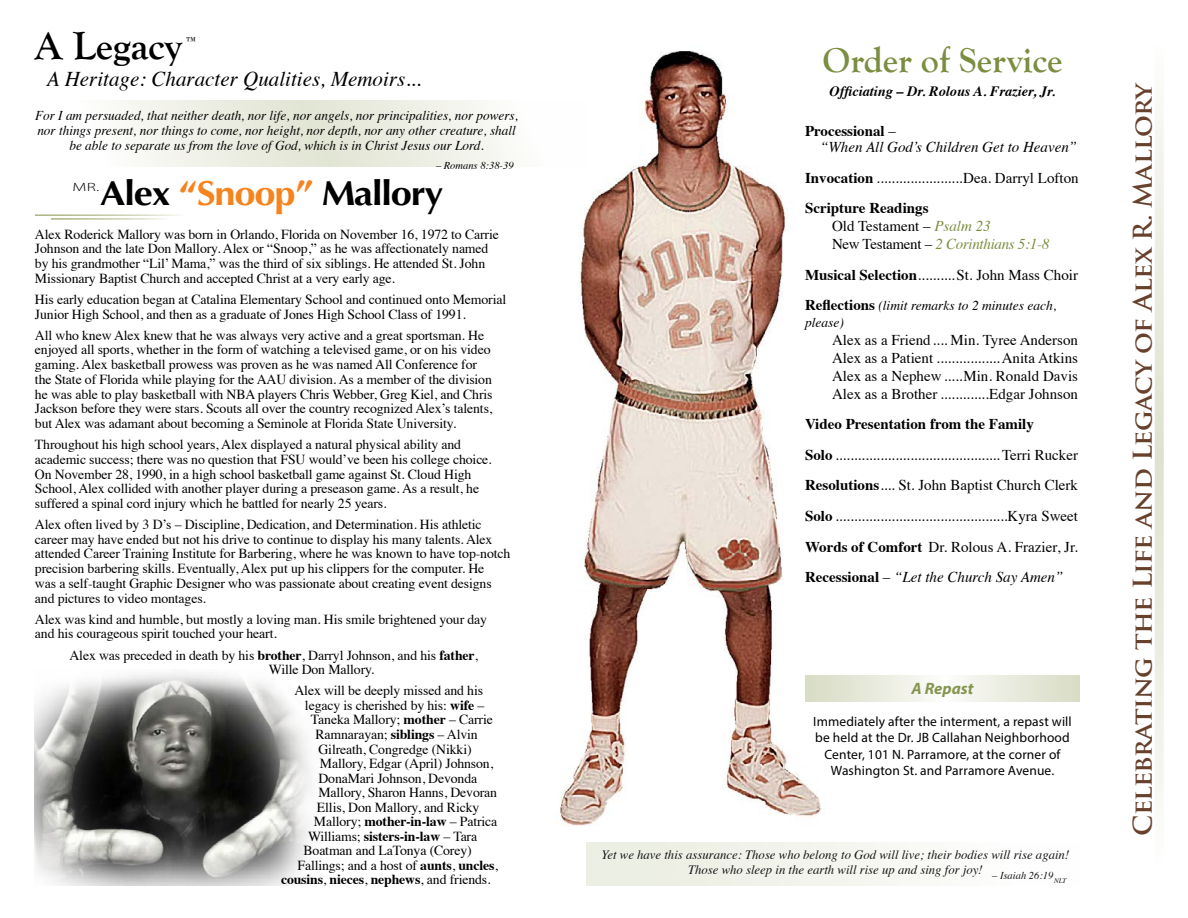
<style>
.page{position:relative;width:1188px;height:918px;background:#fff}
.page>*{position:absolute;margin:0;border:0;box-sizing:border-box;transform-origin:0 0}
.t1{font:700 40.5px "Goudy Old Style T";color:#000}
.t2{font:700 36px "Goudy Old Style T";color:#7b8d40}
.t3{font:700 34.5px "Optima";letter-spacing:-.03em;color:#000;scale:1.1 1}
.t4{font:700 25.2px "Trajan Pro";letter-spacing:-.02em;color:#68412c;scale:1.05 1}
.t5{font:italic 21px "Times";color:#000}
.t6{font:italic 700 16.5px "Myriad Pro";color:#7b8d40}
.t7{font:15px/30.6px "Times";color:#000}
.t8{font:italic 15px/16.5px "Times";color:#000}
.t9{font:italic 700 14.25px "Times";color:#000}
.t10{font:13.8px/14.7px "Times";letter-spacing:-.01em;color:#000}
.t11{font:700 13.8px "Times";letter-spacing:-.01em;color:#000}
.t12{font:italic 13.5px/15px "Times";color:#000;text-align:center}
.t13{font:13.5px/16.2px "Myriad Pro";letter-spacing:.01em;color:#000;text-align:center}
.t14{font:italic 12.75px/15px "Times";color:#000;text-align:center}
.t15{font:300 12px "Myriad Pro";color:#000;scale:1.5 1}
.t16{font:12px "Times";color:#000}
.t17{font:italic 10.5px "Times";color:#000}
.s1{color:#f5841f}
.s2{font-weight:700}
.s3{font-weight:400}
.s4{font-weight:700;font-style:normal}
.s5{font-style:normal}
.s6{font-style:italic;color:#7b8d40}
.s7{font-weight:700;font-style:normal;font-size:15px}
.s8{font-style:italic}
</style>
<div class="page">
<img style="left:471px;top:51px;width:350px;height:835px">
<svg style="left:117px;top:100px;width:470px;height:66px"></svg>
<svg style="left:805px;top:675px;width:275px;height:27px"></svg>
<svg style="left:1155px;top:104px;width:9px;height:700px;background:#ebece1"></svg>
<img style="left:35px;top:673px;width:276px;height:213px">
<div style="left:587px;top:842px;width:493px;height:44px;background:linear-gradient(to right,#eaede0,#fff)"></div>
<h1 class="t1" style="left:35px;top:23px;width:149px">A Legacy</h1>
<p class="t16" style="left:186px;top:30px;width:13px">™</p>
<h3 class="t5" style="left:47px;top:60px;width:376px">A Heritage: Character Qualities, Memoirs...</h3>
<p class="t12" style="left:35px;top:107px;width:484px">For I am persuaded, that neither death, nor life, nor angels, nor principalities, nor powers, nor things present, nor things to come, nor height, nor depth, nor any other creature, shall be able to separate us from the love of God, which is in Christ Jesus our Lord.</p>
<p class="t17" style="left:436px;top:156px;width:79px">– Romans 8:38-39</p>
<h3 class="t3" style="left:100px;top:174px;width:314px">Alex <span class="s1">“Snoop”</span> Mallory</h3>
<p class="t15" style="left:72px;top:179px;width:19px">MR.</p>
<p class="t10" style="left:35px;top:225px;width:465px">Alex Roderick Mallory was born in Orlando, Florida on November 16, 1972 to Carrie Johnson and the late Don Mallory. Alex or “Snoop,” as he was affectionately named by his grandmother “Lil’ Mama,” was the third of six siblings. He attended St. John Missionary Baptist Church and accepted Christ at a very early age.</p>
<p class="t10" style="left:35px;top:291px;width:473px">His early education began at Catalina Elementary School and continued onto Memorial<br>Junior High School, and then as a graduate of Jones High School Class of 1991.</p>
<p class="t10" style="left:35px;top:327px;width:459px">All who knew Alex knew that he was always very active and a great sportsman. He enjoyed all sports, whether in the form of watching a televised game, or on his video gaming. Alex basketball prowess was proven as he was named All Conference for the State of Florida while playing for the AAU division. As a member of the division he was able to play basketball with NBA players Chris Webber, Greg Kiel, and Chris Jackson before they were stars. Scouts all over the country recognized Alex’s talents, but Alex was adamant about becoming a Seminole at Florida State University.</p>
<p class="t10" style="left:35px;top:436px;width:458px">Throughout his high school years, Alex displayed a natural physical ability and academic success; there was no question that FSU would’ve been his college choice.<br>On November 28, 1990, in a high school basketball game against St. Cloud High School, Alex collided with another player during a preseason game. As a result, he suffered a spinal cord injury which he battled for nearly 25 years.</p>
<p class="t10" style="left:35px;top:516px;width:477px">Alex often lived by 3 D’s – Discipline, Dedication, and Determination. His athletic career may have ended but not his drive to continue to display his many talents. Alex attended Career Training Institute for Barbering, where he was known to have top-notch precision barbering skills. Eventually, Alex put up his clippers for the computer. He<br>was a self-taught Graphic Designer who was passionate about creating event designs and pictures to video montages.</p>
<p class="t10" style="left:35px;top:611px;width:454px">Alex was kind and humble, but mostly a loving man. His smile brightened your day and his courageous spirit touched your heart.</p>
<p class="t10" style="left:269px;top:647px;width:211px;text-indent:-200px">Alex was preceded in death by his <span class="s2">brother</span>, Darryl Johnson, and his <span class="s2">father</span>,<br>Wille Don Mallory.</p>
<p class="t10" style="left:294px;top:682px;width:190px">Alex will be deeply missed and his</p>
<p class="t10" style="left:305px;top:697px;width:181px">legacy is cherished by his: <span class="s2">wife</span> –</p>
<p class="t10" style="left:311px;top:711px;width:183px">Taneka Mallory; <span class="s2">mother</span> – Carrie</p>
<p class="t10" style="left:315px;top:726px;width:164px">Ramnarayan; <span class="s2">siblings</span> – Alvin</p>
<p class="t10" style="left:318px;top:740px;width:155px">Gilreath, Congredge (Nikki)</p>
<p class="t10" style="left:320px;top:755px;width:175px">Mallory, Edgar (April) Johnson,</p>
<p class="t10" style="left:318px;top:770px;width:160px">DonaMari Johnson, Devonda</p>
<p class="t10" style="left:318px;top:784px;width:180px">Mallory, Sharon Hanns, Devoran</p>
<p class="t10" style="left:317px;top:799px;width:164px">Ellis, Don Mallory, and Ricky</p>
<p class="t10" style="left:314px;top:813px;width:185px">Mallory; <span class="s2">mother-in-law</span> – Patrica</p>
<p class="t10" style="left:308px;top:828px;width:171px">Williams; <span class="s2">sisters-in-law</span> – Tara</p>
<p class="t10" style="left:304px;top:842px;width:170px">Boatman and LaTonya (Corey)</p>
<p class="t10" style="left:298px;top:857px;width:202px">Fallings; and a host of <span class="s2">aunts</span>, <span class="s2">uncles</span>,</p>
<p class="t11" style="left:281px;top:867px;width:211px">cousins<span class="s3">,</span> nieces<span class="s3">,</span> nephews<span class="s3">, and friends.</span></p>
<h2 class="t2" style="left:823px;top:40px;width:242px">Order of Service</h2>
<p class="t9" style="left:830px;top:78px;width:227px">Officiating – Dr. Rolous A. Frazier, Jr.</p>
<p class="t8" style="left:820px;top:122px;width:259px;text-indent:-15px"><span class="s4">Processional</span> <span class="s5">–<br></span>“When All God’s Children Get to Heaven”</p>
<p class="t7" style="left:805px;top:161px;width:275px"><span class="s2">Invocation</span> .......................Dea. Darryl Lofton<br><span class="s2">Scripture Readings</span></p>
<p class="t7" style="left:832px;top:216px;width:219px;line-height:18px">Old Testament – <span class="s6">Psalm 23<br></span>New Testament – <span class="s6">2 Corinthians 5:1-8</span></p>
<p class="t7" style="left:805px;top:258px;width:274px"><span class="s2">Musical Selection</span>..........St. John Mass Choir</p>
<p class="t12" style="left:805px;top:297px;width:253px;line-height:16.5px;text-align:left"><span class="s7">Reflections</span> (limit remarks to 2 minutes each, please)</p>
<p class="t7" style="left:832px;top:330px;width:247px;line-height:18px;text-align:justify">Alex as a Friend.... Min. Tyree Anderson Alex as a Patient .................Anita Atkins Alex as a Nephew .....Min. Ronald Davis Alex as a Brother .............Edgar Johnson</p>
<p class="t7" style="left:805px;top:408px;width:275px"><span class="s2">Video Presentation from the Family<br>Solo</span> ............................................Terri Rucker <span class="s2">Resolutions</span>.... St. John Baptist Church Clerk <span class="s2">Solo</span> ..............................................Kyra Sweet <span class="s2">Words of Comfort</span> Dr. Rolous A. Frazier, Jr.<br><span class="s2">Recessional</span> – <span class="s8">“Let the Church Say Amen”</span></p>
<p class="t6" style="left:912px;top:677px;width:63px">A Repast</p>
<p class="t13" style="left:813px;top:713px;width:260px">Immediately after the interment, a repast will be held at the Dr. JB Callahan Neighborhood Center, 101 N. Parramore, at the corner of Washington St. and Parramore Avenue.</p>
<p class="t14" style="left:602px;top:847px;width:469px">Yet we have this assurance: Those who belong to God will live; their bodies will rise again!<br>Those who sleep in the earth will rise up and sing for joy!</p>
<p class="t17" style="left:992px;top:867px;width:76px">– Isaiah 26:19<sub>NLT</sub></p>
<h3 class="t4" style="left:1127px;top:836px;width:720px;rotate:-90deg">Celebrating the Life and Legacy of Alex R. Mallory</h3>
</div>
